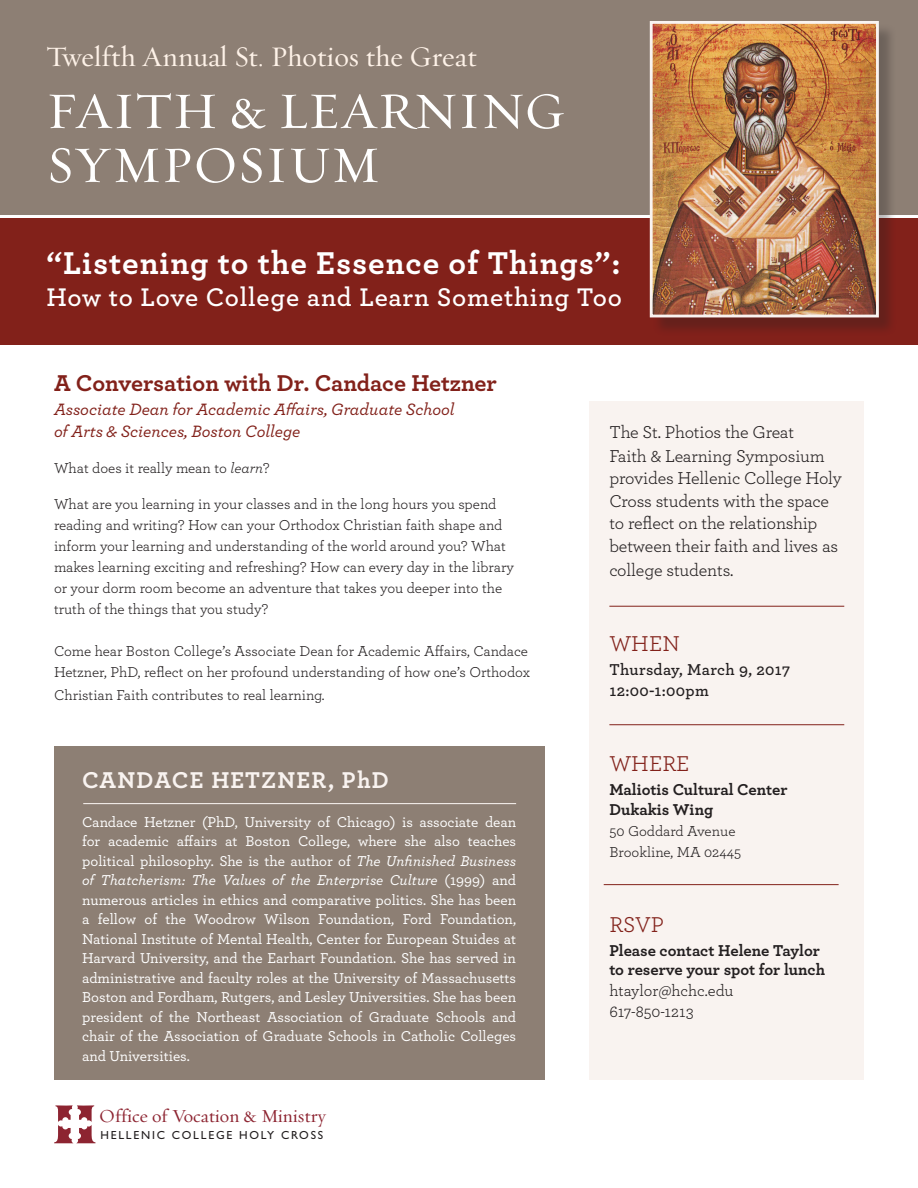
<style>
.page{position:relative;width:918px;height:1188px;background:#fff}
.page>*{position:absolute;margin:0;border:0;box-sizing:border-box;transform-origin:0 0}
.t1{font:51.3px "Requiem Text";color:#fff}
.t2{font:700 33px "Archer";letter-spacing:.03em;color:#fff}
.t3{font:28.5px "Requiem Text";color:#fef2e8}
.t4{font:600 26.85px "Archer";letter-spacing:.03em;color:#fff}
.t5{font:700 24px "Archer";color:#82211a}
.t6{font:700 24px "Archer";letter-spacing:.05em;color:#f9f3f0}
.t7{font:22.5px "Archer";color:#82211a}
.t8{font:18.45px "Requiem Text HTF Roman";color:#8d2431}
.t9{font:18px/23px "Archer";letter-spacing:-.01em;color:#231f20}
.t10{font:italic 500 17.25px/22.5px "Archer";color:#82211a}
.t11{font:700 16.5px/20.4px "Archer";color:#231f20}
.t12{font:600 16.5px "Archer";letter-spacing:.02em;color:#231f20}
.t13{font:16.5px/21px "Archer";color:#231f20}
.t14{font:500 15px/19.5px "Archer";color:#fff;text-align:justify}
.t15{font:15px/21px "Archer";color:#231f20}
.t16{font:11.7px "Gill Sans";letter-spacing:.15em;color:#231f20}
.s1{font-style:italic}
</style>
<div class="page">
<div style="left:0;top:0;width:918px;height:215px;background:#8d7f74"></div>
<div style="left:0;top:218px;width:918px;height:127px;background:#82211a"></div>
<div style="left:54px;top:746px;width:490px;height:334px;background:#8d7f74"></div>
<div style="left:590px;top:402px;width:274px;height:678px;background:#f9f3f0"></div>
<div style="left:652px;top:23px;width:246px;height:313px;background:#231f20;opacity:.3"></div>
<img style="left:654px;top:25px;width:221px;height:288px">
<div style="left:650px;top:21px;width:229px;height:296px;border:3px solid #f9f3f0"></div>
<hr style="left:83px;top:803px;width:433px;height:1px;background:#f9f3f0">
<svg style="left:54px;top:1105px;width:41px;height:38px"></svg>
<hr style="left:609px;top:606px;width:235px;height:1px;background:#82211a">
<hr style="left:609px;top:724px;width:235px;height:1px;background:#82211a">
<hr style="left:604px;top:884px;width:235px;height:1px;background:#82211a">
<p class="t3" style="left:46px;top:36px;width:432px">Twelfth Annual St. Photios the Great</p>
<p class="t1" style="left:46px;top:74px;width:519px">FAITH &amp; LEARNING</p>
<p class="t1" style="left:46px;top:128px;width:336px">SYMPOSIUM</p>
<p class="t2" style="left:46px;top:237px;width:576px">“Listening to the Essence of Things”:</p>
<p class="t4" style="left:46px;top:277px;width:577px">How to Love College and Learn Something Too</p>
<p class="t5" style="left:54px;top:364px;width:444px">A Conversation with Dr. Candace Hetzner</p>
<p class="t10" style="left:54px;top:396px;width:402px">Associate Dean for Academic Affairs, Graduate School of Arts &amp; Sciences, Boston College</p>
<p class="t15" style="left:54px;top:457px;width:217px">What does it really mean to <span class="s1">learn</span>?</p>
<p class="t15" style="left:54px;top:493px;width:462px">What are you learning in your classes and in the long hours you spend reading and writing? How can your Orthodox Christian faith shape and inform your learning and understanding of the world around you? What makes learning exciting and refreshing? How can every day in the library or your dorm room become an adventure that takes you deeper into the truth of the things that you study?</p>
<p class="t15" style="left:54px;top:640px;width:478px">Come hear Boston College’s Associate Dean for Academic Affairs, Candace<br>Hetzner, PhD, reflect on her profound understanding of how one’s Orthodox</p>
<p class="t15" style="left:54px;top:683px;width:272px">Christian Faith contributes to real learning.</p>
<p class="t6" style="left:82px;top:761px;width:308px">CANDACE HETZNER, PhD</p>
<p class="t14" style="left:82px;top:811px;width:436px">Candace Hetzner (PhD, University of Chicago) is associate dean for academic affairs at Boston College, where she also teaches political philosophy. She is the author of <span class="s1">The Unfinished Business of Thatcherism: The Values of the Enterprise Culture</span> (1999) and numerous articles in ethics and comparative politics. She has been a fellow of the Woodrow Wilson Foundation, Ford Foundation, National Institute of Mental Health, Center for European Stuides at Harvard University, and the Earhart Foundation. She has served in administrative and faculty roles at the University of Massachusetts Boston and Fordham, Rutgers, and Lesley Universities. She has been president of the Northeast Association of Graduate Schools and chair of the Association of Graduate Schools in Catholic Colleges and Universities.</p>
<p class="t8" style="left:99px;top:1105px;width:228px">Office of Vocation &amp; Ministry</p>
<p class="t16" style="left:100px;top:1129px;width:224px">HELLENIC COLLEGE HOLY CROSS</p>
<p class="t9" style="left:609px;top:419px;width:234px">The St. Photios the Great<br>Faith &amp; Learning Symposium provides Hellenic College Holy<br>Cross students with the space to reflect on the relationship between their faith and lives as college students.</p>
<p class="t7" style="left:609px;top:628px;width:72px">WHEN</p>
<p class="t12" style="left:609px;top:657px;width:182px">Thursday, March 9, 2017</p>
<p class="t12" style="left:609px;top:678px;width:101px">12:00-1:00pm</p>
<p class="t7" style="left:609px;top:748px;width:82px">WHERE</p>
<p class="t11" style="left:609px;top:778px;width:180px">Maliotis Cultural Center<br>Dukakis Wing</p>
<p class="t15" style="left:609px;top:819px;width:128px">50 Goddard Avenue</p>
<p class="t15" style="left:609px;top:840px;width:133px">Brookline, MA 02445</p>
<p class="t7" style="left:609px;top:909px;width:56px">RSVP</p>
<p class="t11" style="left:609px;top:939px;width:217px;line-height:19.8px">Please contact Helene Taylor to reserve your spot for lunch</p>
<p class="t13" style="left:609px;top:980px;width:126px">htaylor@hchc.edu<br>617-850-1213</p>
</div>
